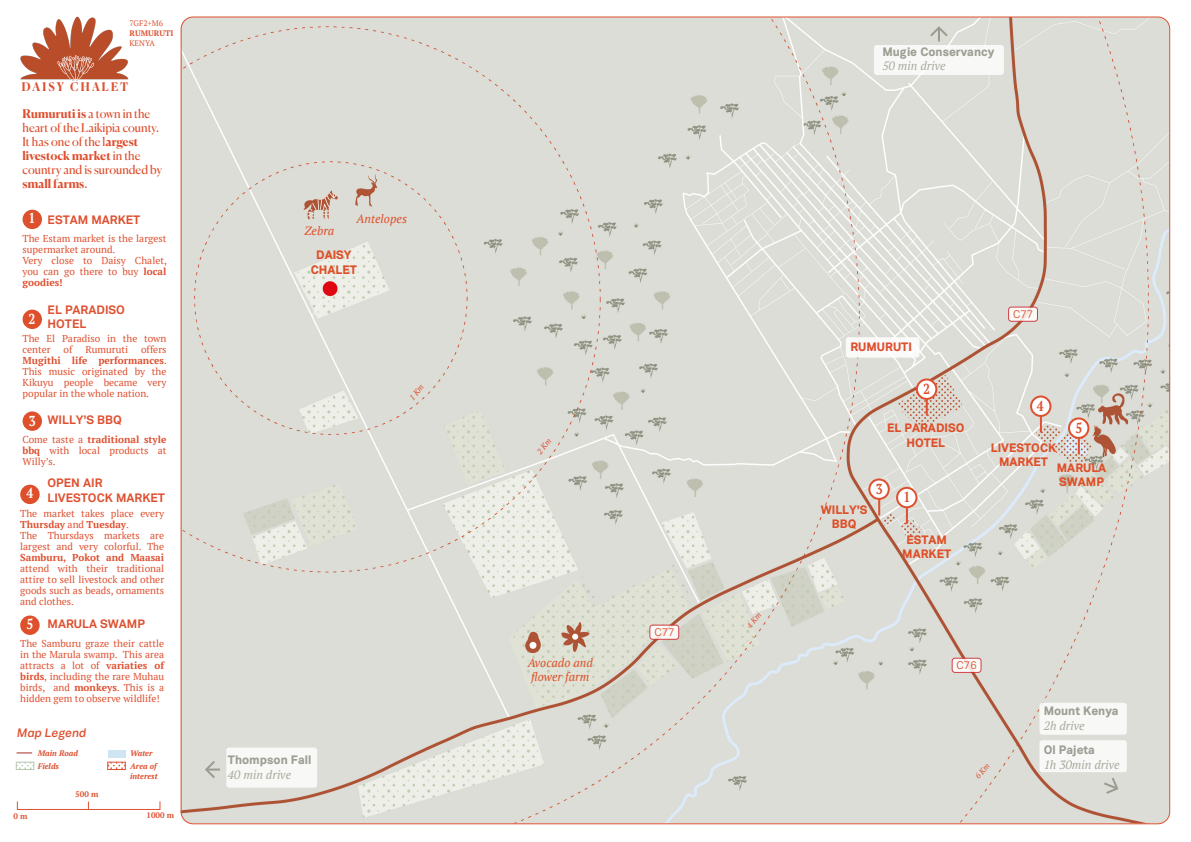
<style>
.page{position:relative;width:1191px;height:842px;background:#fff}
.page>*{position:absolute;margin:0;border:0;box-sizing:border-box;transform-origin:0 0}
.t1{font:700 14.4px "PT Serif";color:#de5030;scale:.85 1}
.t2{font:700 14.4px "PT Serif";color:#fff;scale:.85 1}
.t3{font:12px/14px "Canela";color:#de5030}
.t4{font:900 12px/14.4px "Vaud";color:#de5029;text-align:center}
.t5{font:700 12px/14.4px "Vaud";color:#de5030}
.t6{font:900 12px/14.4px "Vaud";color:#9c9f93}
.t7{font:italic 12px/14.4px "PT Serif";color:#de5029}
.t8{font:italic 12px/14.4px "PT Serif";color:#a7aa9d}
.t9{font:italic 600 12px "Vaud";color:#de5030}
.t10{font:900 12px "Vaud";color:#de5030}
.t11{font:700 11.9px "Canela";letter-spacing:.2em;color:#de5030;scale:.93 1}
.t12{font:11px "Vaud";color:#de5030}
.t13{font:10px/11px "PT Serif";color:#de5030;text-align:justify}
.t14{font:italic 700 8px/10px "PT Serif";color:#de5030}
.t15{font:700 8px "PT Serif";color:#de5030}
.t16{font:8px "PT Serif";color:#de5030}
.s1{font-weight:700}
.s2{font-family:"PT Serif";font-weight:400;font-style:italic;color:#a7aa9d}
.s3{font-family:"Vaud";font-weight:900;font-style:normal;color:#9c9f93}
</style>
<div class="page">
<img style="left:181px;top:17px;width:988px;height:806px">
<div style="left:1008px;top:307px;width:29px;height:14px;background:#fff;border-radius:3px"></div>
<div style="left:1008px;top:307px;width:30px;height:15px;border:1px solid #d1232a;border-radius:3px"></div>
<div style="left:952px;top:658px;width:29px;height:14px;background:#fff;border-radius:3px"></div>
<div style="left:951px;top:658px;width:30px;height:15px;border:1px solid #d1232a;border-radius:3px"></div>
<svg style="left:650px;top:625px;width:29px;height:14px"></svg>
<div style="left:649px;top:625px;width:30px;height:15px;border:1px solid #d1232a;border-radius:3px"></div>
<div style="left:874px;top:45px;width:129px;height:30px;background:#f8f8f7;border-radius:3px"></div>
<div style="left:1039px;top:740px;width:87px;height:32px;background:#f8f8f7;border-radius:3px"></div>
<div style="left:226px;top:747px;width:91px;height:41px;background:#f8f8f7;border-radius:3px"></div>
<div style="left:1039px;top:703px;width:87px;height:32px;background:#f8f8f7;border-radius:3px"></div>
<div style="left:845px;top:337px;width:74px;height:21px;background:#fff;border-radius:3px"></div>
<img style="left:20px;top:16px;width:109px;height:65px">
<div style="left:23px;top:210px;width:19px;height:19px;background:#de502b;border-radius:50%"></div>
<div style="left:23px;top:310px;width:19px;height:19px;background:#de502b;border-radius:50%"></div>
<div style="left:23px;top:411px;width:19px;height:20px;background:#de502b;border-radius:50%"></div>
<svg style="left:915px;top:377px;width:23px;height:38px"></svg>
<svg style="left:867px;top:477px;width:51px;height:47px"></svg>
<svg style="left:203px;top:759px;width:17px;height:21px"></svg>
<svg style="left:928px;top:25px;width:21px;height:16px"></svg>
<svg style="left:1029px;top:394px;width:23px;height:38px"></svg>
<div style="left:20px;top:485px;width:20px;height:19px;background:#de502b;border-radius:50%"></div>
<div style="left:20px;top:615px;width:20px;height:20px;background:#de502b;border-radius:50%"></div>
<svg style="left:1067px;top:416px;width:23px;height:38px"></svg>
<svg style="left:1101px;top:775px;width:18px;height:20px"></svg>
<svg style="left:17px;top:752px;width:15px;height:1px"></svg>
<div style="left:108px;top:750px;width:17px;height:7px;background:#cfe5f3"></div>
<div style="left:108px;top:762px;width:17px;height:8px;border:1px solid #de5030"></div>
<div style="left:16px;top:762px;width:18px;height:8px;border:1px solid #b5cab1"></div>
<svg style="left:108px;top:762px;width:18px;height:7px"></svg>
<svg style="left:16px;top:762px;width:18px;height:7px"></svg>
<div style="left:17px;top:801px;width:143px;height:9px;border:1px solid #de5030"></div>
<svg style="left:409px;top:385px;width:15px;height:15px"></svg>
<svg style="left:536px;top:439px;width:16px;height:16px"></svg>
<svg style="left:746px;top:613px;width:15px;height:16px"></svg>
<svg style="left:974px;top:764px;width:15px;height:15px"></svg>
<p class="t16" style="left:129px;top:18px;width:35px">7GF2+M6</p>
<p class="t15" style="left:129px;top:28px;width:46px">RUMURUTI</p>
<p class="t16" style="left:129px;top:38px;width:27px">KENYA</p>
<p class="t11" style="left:22px;top:77px;width:116px">DAISY CHALET</p>
<p class="t3" style="left:23px;top:106px;width:141px"><span class="s1">Rumuruti is</span> a town in the heart of the Laikipia county.<br>It has one of the l<span class="s1">argest livestock market</span> in the country and is surounded by <span class="s1">small farms</span>.</p>
<p class="t2" style="left:29px;top:209px;width:10px">1</p>
<p class="t5" style="left:48px;top:212px;width:94px">ESTAM MARKET</p>
<p class="t13" style="left:23px;top:232px;width:145px">The Estam market is the largest supermarket around.</p>
<p class="t13" style="left:23px;top:254px;width:146px">Very close to Daisy Chalet, you can go there to buy <span class="s1">local goodies!</span></p>
<p class="t2" style="left:29px;top:309px;width:10px">2</p>
<p class="t5" style="left:48px;top:302px;width:79px">EL PARADISO<br>HOTEL</p>
<p class="t13" style="left:23px;top:333px;width:145px">The El Paradiso in the town center</p>
<p class="t13" style="left:23px;top:344px;width:146px;text-indent:119px">offers <span class="s1">Mugithi life performances</span>.<br>This music originated by the Kikuyu people became very popular in the whole nation.</p>
<p class="t13" style="left:23px;top:434px;width:145px">Come taste a <span class="s1">traditional style bbq</span> with local products at Willy’s.</p>
<p class="t13" style="left:64px;top:344px;width:10px">of</p>
<p class="t13" style="left:85px;top:344px;width:44px">Rumuruti</p>
<p class="t5" style="left:48px;top:412px;width:76px">WILLY’S BBQ</p>
<p class="t2" style="left:29px;top:411px;width:10px">3</p>
<p class="t2" style="left:27px;top:484px;width:10px">4</p>
<p class="t5" style="left:48px;top:476px;width:119px">OPEN AIR<br>LIVESTOCK MARKET</p>
<p class="t13" style="left:20px;top:507px;width:145px">The market takes place every<br><span class="s1">Thursday</span> and <span class="s1">Tuesday</span>.</p>
<p class="t13" style="left:20px;top:529px;width:145px">The Thursdays markets are largest and very colorful. The <span class="s1">Samburu, Pokot and Maasai </span>attend with their traditional attire to sell livestock and other goods such as beads, ornaments and clothes.</p>
<p class="t13" style="left:20px;top:638px;width:145px">The Samburu graze their cattle in the Marula swamp. This area attracts a lot of <span class="s1">variaties of birds</span>, including the rare Muhau birds, and <span class="s1">monkeys</span>. This is a hidden gem to observe wildlife!</p>
<p class="t2" style="left:27px;top:614px;width:10px">5</p>
<p class="t5" style="left:48px;top:617px;width:99px">MARULA SWAMP</p>
<p class="t9" style="left:17px;top:726px;width:71px">Map Legend</p>
<p class="t14" style="left:38px;top:748px;width:42px">Main Road</p>
<p class="t14" style="left:38px;top:761px;width:23px">Fields</p>
<p class="t15" style="left:13px;top:811px;width:16px">0 m</p>
<p class="t15" style="left:75px;top:789px;width:25px">500 m</p>
<p class="t14" style="left:130px;top:748px;width:24px">Water</p>
<p class="t14" style="left:130px;top:761px;width:29px">Area of interest</p>
<p class="t15" style="left:147px;top:810px;width:29px">1000 m</p>
<p class="t7" style="left:304px;top:223px;width:32px">Zebra</p>
<p class="t7" style="left:356px;top:212px;width:52px">Antelopes</p>
<p class="t4" style="left:316px;top:248px;width:37px">DAISY</p>
<p class="t4" style="left:311px;top:262px;width:48px">CHALET</p>
<p class="t6" style="left:228px;top:752px;width:85px">Thompson Fall<br><span class="s2">40 min drive</span></p>
<p class="t7" style="left:527px;top:655px;width:67px">Avocado and flower farm</p>
<p class="t12" style="left:654px;top:626px;width:22px">C77</p>
<p class="t6" style="left:882px;top:44px;width:113px">Mugie Conservancy<br><span class="s2">50 min drive</span></p>
<p class="t10" style="left:850px;top:339px;width:63px">RUMURUTI</p>
<p class="t1" style="left:923px;top:379px;width:10px">2</p>
<p class="t12" style="left:1013px;top:308px;width:22px">C77</p>
<p class="t1" style="left:1036px;top:396px;width:10px">4</p>
<p class="t4" style="left:887px;top:420px;width:79px">EL PARADISO<br>HOTEL</p>
<p class="t4" style="left:821px;top:502px;width:48px">WILLY’S<br>BBQ</p>
<p class="t1" style="left:875px;top:479px;width:10px">3</p>
<p class="t1" style="left:903px;top:488px;width:10px">1</p>
<p class="t4" style="left:902px;top:532px;width:50px">ESTAM<br>MARKET</p>
<p class="t1" style="left:1075px;top:418px;width:10px">5</p>
<p class="t4" style="left:991px;top:440px;width:67px">LIVESTOCK<br>MARKET</p>
<p class="t4" style="left:1056px;top:460px;width:51px;text-align:left">MARULA<br>SWAMP</p>
<p class="t12" style="left:956px;top:659px;width:22px">C76</p>
<p class="t6" style="left:1043px;top:704px;width:76px">Mount Kenya<br><span class="s2">2h drive</span></p>
<p class="t8" style="left:1043px;top:743px;width:77px"><span class="s3">Ol Pajeta<br></span>1h 30min drive</p>
</div>
